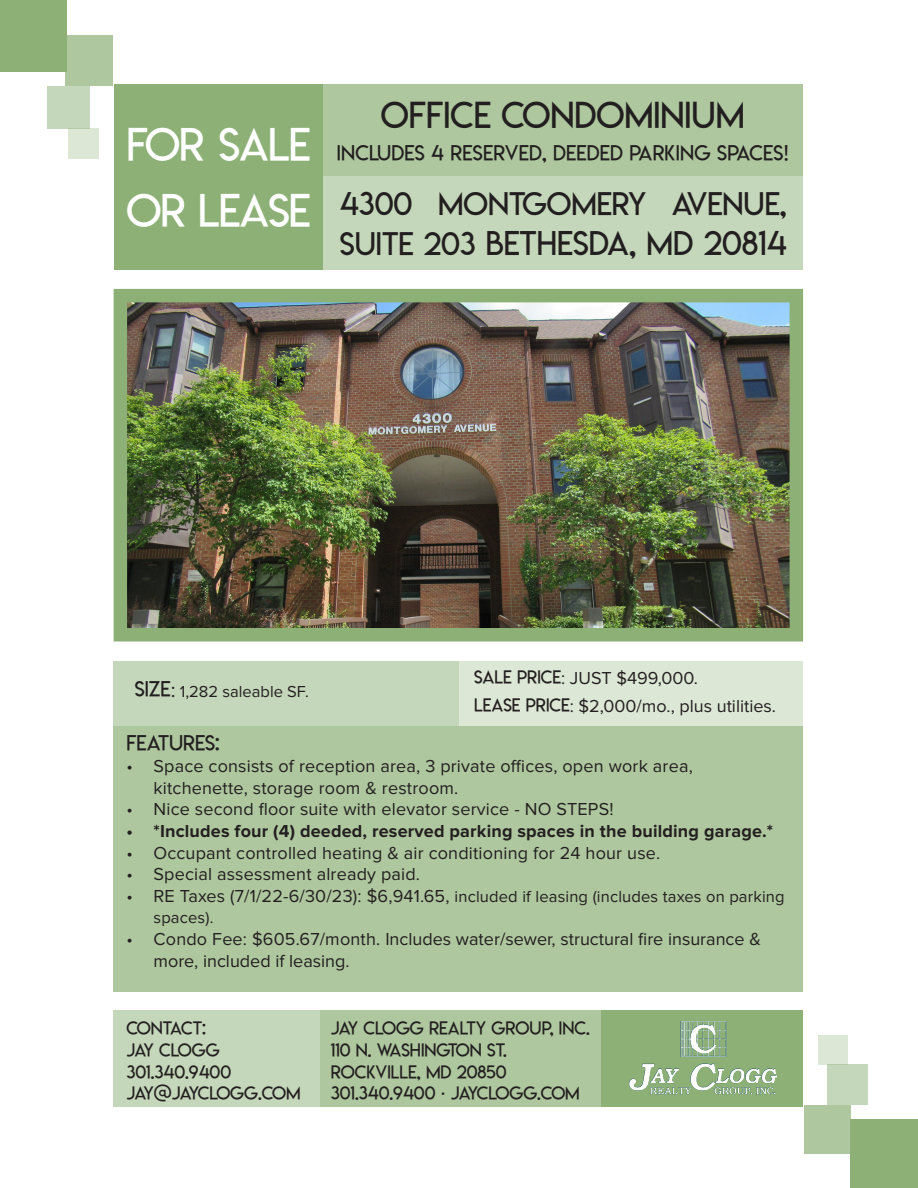
<style>
.page{position:relative;width:918px;height:1188px;background:#fff}
.page>*{position:absolute;margin:0;border:0;box-sizing:border-box;transform-origin:0 0}
.t1{font:45px "Lemon Milklight";letter-spacing:-.02em;color:#fff}
.t2{font:36px "Lemon Milklight";color:#231f20}
.t3{font:33px "Lemon Milklight";color:#231f20}
.t4{font:31.5px "Lemon Milklight";color:#231f20}
.t5{font:21px "Lemon Milklight";letter-spacing:.01em;color:#231f20}
.t6{font:18px/21.6px "Proxima Nova";letter-spacing:.01em;color:#231f20}
.t7{font:18px "Lemon Milklight";color:#231f20}
.t8{font:700 18px "Proxima Nova";letter-spacing:.01em;color:#231f20}
.t9{font:18px "Lemon Milklight";letter-spacing:-.025em;color:#231f20}
.t10{font:18px "Lemon Milklight";letter-spacing:-.055em;color:#231f20}
.t11{font:16.5px/21.6px "Proxima Nova";letter-spacing:.01em;color:#231f20}
.s1{font-size:31.5px}
.s2{font-family:"Lemon Milklight";font-size:21px}
.s3{font-size:21px}
.s4{font-family:"Lemon Milklight"}
.s5{font-size:18px}
.s6{font-family:"Bebas Neue"}
</style>
<div class="page">
<div style="left:602px;top:1010px;width:201px;height:96px;background:#8cb075"></div>
<div style="left:320px;top:1010px;width:282px;height:96px;background:#aec79e"></div>
<div style="left:114px;top:1010px;width:206px;height:96px;background:#c5d7ba"></div>
<div style="left:0;top:0;width:66px;height:71px;background:#8cb075"></div>
<div style="left:47px;top:86px;width:42px;height:42px;background:#c5d7ba"></div>
<div style="left:65px;top:36px;width:48px;height:50px;background:#aec79e"></div>
<div style="left:68px;top:128px;width:30px;height:30px;background:#dce7d5"></div>
<img style="left:129px;top:304px;width:659px;height:323px">
<div style="left:114px;top:289px;width:689px;height:353px;border:14px solid #8cb075"></div>
<img style="left:629px;top:1021px;width:148px;height:74px">
<div style="left:114px;top:85px;width:209px;height:185px;background:#8cb075"></div>
<div style="left:323px;top:85px;width:480px;height:91px;background:#aec79e"></div>
<div style="left:323px;top:176px;width:480px;height:94px;background:#c5d7ba"></div>
<div style="left:114px;top:726px;width:689px;height:265px;background:#aec79e"></div>
<div style="left:459px;top:661px;width:344px;height:65px;background:#dce7d5"></div>
<div style="left:114px;top:661px;width:345px;height:65px;background:#c5d7ba"></div>
<div style="left:850px;top:1119px;width:68px;height:69px;background:#8cb075"></div>
<div style="left:828px;top:1064px;width:40px;height:41px;background:#c5d7ba"></div>
<div style="left:804px;top:1105px;width:47px;height:49px;background:#aec79e"></div>
<div style="left:819px;top:1035px;width:29px;height:29px;background:#dce7d5"></div>
<p class="t1" style="left:126px;top:117px;width:186px">FOR SALE</p>
<p class="t1" style="left:126px;top:183px;width:186px">OR LEASE</p>
<p class="t2" style="left:381px;top:93px;width:366px">OFFICE CONDOMINIUM</p>
<p class="t5" style="left:337px;top:140px;width:453px">INCLUDES 4 RESERVED, DEEDED PARKING SPACES!</p>
<p class="t4" style="left:340px;top:184px;width:448px">4300 MONTGOMERY AVENUE,</p>
<p class="t3" style="left:340px;top:222px;width:448px"><span class="s1">SUITE 203</span> BETHESDA, MD 20814</p>
<p class="t11" style="left:135px;top:681px;width:176px"><span class="s2">SIZE</span><span class="s3">:</span> 1,282 saleable SF.</p>
<p class="t6" style="left:474px;top:667px;width:225px"><span class="s4">SALE PRICE</span>: JUST $499,000.</p>
<p class="t6" style="left:474px;top:696px;width:303px"><span class="s4">LEASE PRICE</span>: $2,000/mo., plus utilities.</p>
<p class="t5" style="left:127px;top:730px;width:95px">FEATURES:</p>
<p class="t6" style="left:154px;top:756px;width:541px;text-indent:-27px">• Space consists of reception area, 3 private offices, open work area, kitchenette, storage room &amp; restroom.</p>
<p class="t6" style="left:127px;top:799px;width:489px">• Nice second floor suite with elevator service - NO STEPS!</p>
<p class="t8" style="left:127px;top:821px;width:648px">• *Includes four (4) deeded, reserved parking spaces in the building garage.*</p>
<p class="t6" style="left:127px;top:842px;width:535px">• Occupant controlled heating &amp; air conditioning for 24 hour use.</p>
<p class="t6" style="left:127px;top:864px;width:295px">• Special assessment already paid.</p>
<p class="t11" style="left:154px;top:886px;width:633px;text-indent:-27px"><span class="s5">• RE Taxes (7/1/22-6/30/23): $6,941.65,</span> included if leasing (includes taxes on parking spaces).</p>
<p class="t6" style="left:154px;top:929px;width:609px;text-indent:-27px">• Condo Fee: $605.67/month. Includes water/sewer, structural fire insurance &amp; more, included if leasing.</p>
<p class="t9" style="left:127px;top:1017px;width:81px">CONTACT:</p>
<p class="t9" style="left:127px;top:1039px;width:95px">JAY CLOGG</p>
<p class="t7" style="left:127px;top:1061px;width:106px">301.340.9400</p>
<p class="t10" style="left:127px;top:1082px;width:176px">JAY@JAYCLOGG.COM</p>
<p class="t7" style="left:331px;top:1017px;width:260px">JAY CLOGG REALTY GROUP, INC.</p>
<p class="t7" style="left:331px;top:1039px;width:178px">110 N. WASHINGTON ST.</p>
<p class="t7" style="left:331px;top:1061px;width:177px">ROCKVILLE, MD 20850</p>
<p class="t7" style="left:331px;top:1082px;width:251px">301.340.9400 <span class="s6">•</span> JAYCLOGG.COM</p>
</div>
